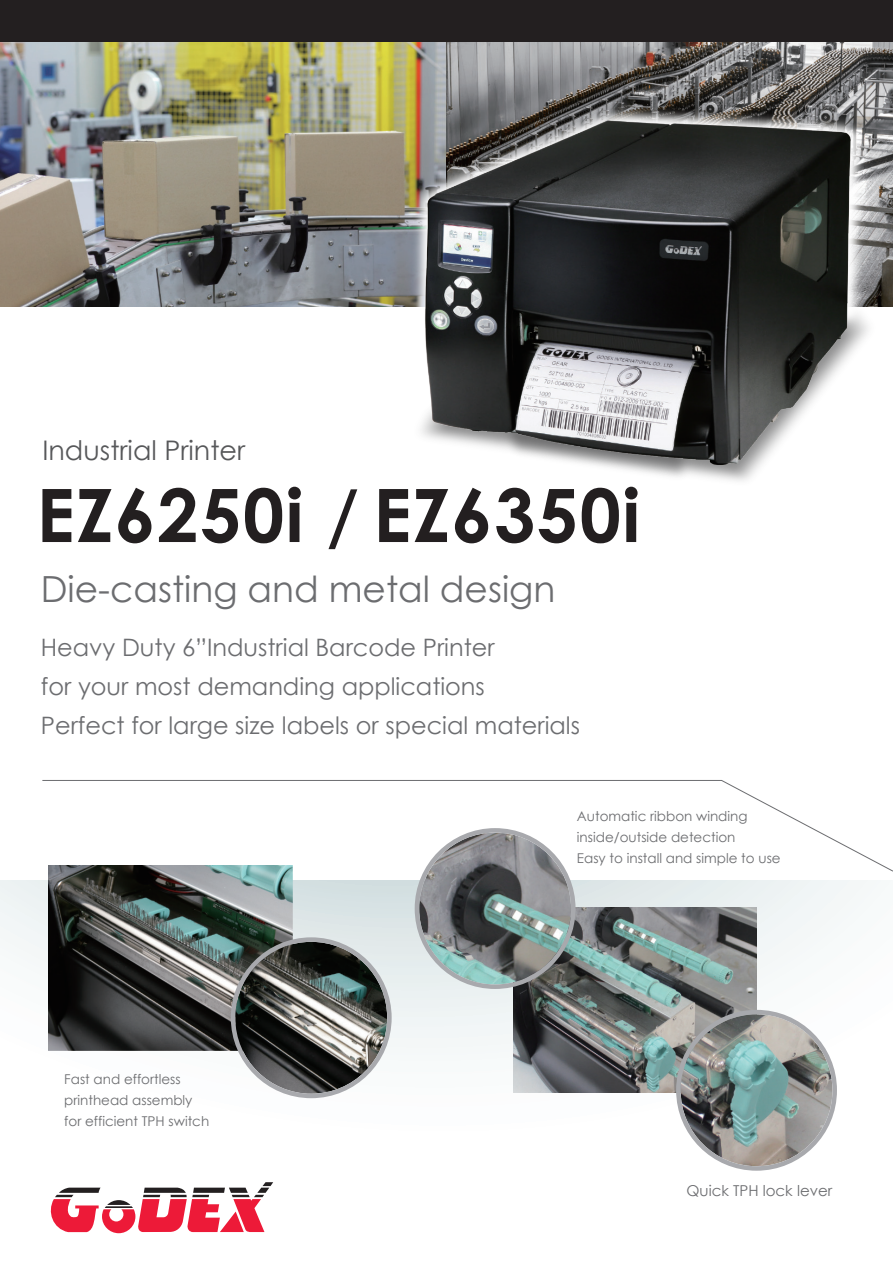
<style>
.page{position:relative;width:893px;height:1263px;background:#fff}
.page>*{position:absolute;margin:0;border:0;box-sizing:border-box;transform-origin:0 0}
.t1{font:700 73.8px "Century Gothic";letter-spacing:.02em;color:#231f20}
.t2{font:36px "Century Gothic";color:#6c6d70}
.t3{font:27px "Century Gothic";color:#57585a}
.t4{font:24px/39px "Century Gothic";color:#6c6d70}
.t5{font:15px "Century Gothic";color:#6c6d70}
.t6{font:13.5px/21px "Century Gothic";color:#6c6d70}
.s1{font-size:69px}
</style>
<div class="page">
<svg style="left:0;top:880px;width:868px;height:354px"></svg>
<div style="left:0;top:0;width:893px;height:43px;background:#231f20"></div>
<svg style="left:47px;top:1182px;width:226px;height:51px"></svg>
<svg style="left:42px;top:780px;width:851px;height:92px"></svg>
<img style="left:0;top:43px;width:893px;height:263px">
<img style="left:366px;top:60px;width:527px;height:247px">
<img style="left:49px;top:865px;width:243px;height:185px">
<svg style="left:231px;top:937px;width:161px;height:161px"></svg>
<img style="left:383px;top:80px;width:510px;height:401px">
<img style="left:513px;top:907px;width:243px;height:185px">
<svg style="left:415px;top:828px;width:160px;height:161px"></svg>
<svg style="left:676px;top:1010px;width:161px;height:161px"></svg>
<h3 class="t3" style="left:42px;top:432px;width:204px">Industrial Printer</h3>
<h1 class="t1" style="left:36px;top:459px;width:605px">EZ6250i <span class="s1">/</span> EZ6350i</h1>
<h2 class="t2" style="left:41px;top:563px;width:516px">Die-casting and metal design</h2>
<h3 class="t4" style="left:41px;top:627px;width:541px">Heavy Duty 6”Industrial Barcode Printer<br>for your most demanding applications<br>Perfect for large size labels or special materials</h3>
<p class="t6" style="left:64px;top:1068px;width:147px">Fast and effortless printhead assembly for efficient TPH switch</p>
<p class="t6" style="left:577px;top:806px;width:205px">Automatic ribbon winding inside/outside detection<br>Easy to install and simple to use</p>
<p class="t5" style="left:686px;top:1180px;width:147px">Quick TPH lock lever</p>
</div>
